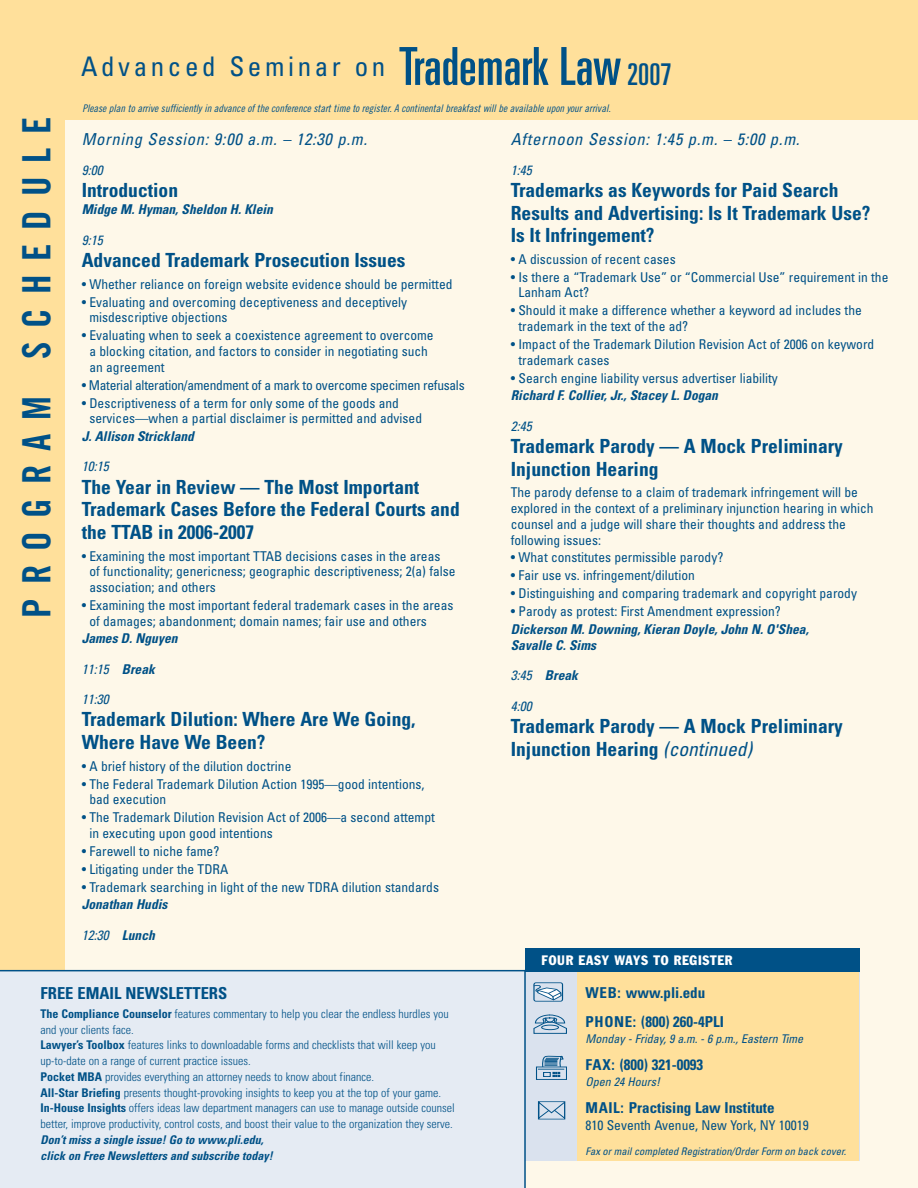
<style>
.page{position:relative;width:918px;height:1188px;background:#fef8e9}
.page>*{position:absolute;margin:0;border:0;box-sizing:border-box;transform-origin:0 0}
.t1{font:39px "Trade Gothic Bold Cond Twenty";letter-spacing:.355em;color:#005187}
.t2{font:condensed 27px "Univers";letter-spacing:.135em;color:#005187}
.t3{font:700 condensed 19.5px/22.5px "Univers";color:#005187}
.t4{font:italic condensed 16.5px "Univers";letter-spacing:.045em;color:#005187}
.t5{font:700 condensed 16.5px "Univers";color:#005187}
.t6{font:700 condensed 15px/28.8px "Univers";color:#005187}
.t7{font:condensed 13.5px/15.8px "Univers";color:#005187}
.t8{font:italic 700 condensed 13.5px/16.2px "Univers";color:#005187}
.t9{font:condensed 13.5px "Univers";letter-spacing:-.02em;color:#005187}
.t10{font:italic condensed 13.5px "Univers";color:#005187}
.t11{font:condensed 13.5px "Franklin Gothic";letter-spacing:.055em;color:#fff}
.t12{font:300 condensed 12px/15.8px "Univers";color:#005187}
.t13{font:italic 700 condensed 12px/15.8px "Univers";color:#005187}
.t14{font:italic condensed 12px "Univers";color:#005187}
.t15{font:10.5px "Trade Gothic Cond Eighteen Obl";color:#005187}
.t16{font:italic condensed 10.5px "Univers";color:#005187}
.s1{font-stretch:ultra-condensed;font-size:52.5px}
.s2{font-stretch:ultra-condensed;font-size:30px}
.s3{font-weight:700}
.s4{font-weight:400}
.s5{font-weight:400;font-style:italic}
</style>
<div class="page">
<div style="left:0;top:0;width:64px;height:1188px;background:#ffe09b"></div>
<div style="left:0;top:971px;width:525px;height:217px;background:#e5ebf3"></div>
<div style="left:525px;top:963px;width:334px;height:198px;background:#dae2ee"></div>
<div style="left:578px;top:963px;width:281px;height:198px;background:#ffe09b"></div>
<div style="left:536px;top:1067px;width:31px;height:13px;border:1px solid #005187"></div>
<svg style="left:538px;top:1056px;width:26px;height:21px"></svg>
<svg style="left:537px;top:1101px;width:29px;height:19px"></svg>
<svg style="left:536px;top:985px;width:25px;height:15px"></svg>
<div style="left:534px;top:982px;width:29px;height:20px;border:1px solid #005187;border-radius:2px"></div>
<svg style="left:533px;top:1014px;width:34px;height:20px"></svg>
<div style="left:0;top:0;width:918px;height:120px;background:#ffe09b"></div>
<div style="left:525px;top:948px;width:334px;height:23px;background:#005187"></div>
<hr style="left:0;top:970px;width:525px;height:1px;background:#005187">
<hr style="left:524px;top:970px;width:2px;height:218px;background:#005187">
<h2 class="t2" style="left:81px;top:57px;width:592px">Advanced Seminar on <span class="s1">Trademark Law</span><span class="s2">2007</span></h2>
<h1 class="t1" style="left:22px;top:618px;width:502px;rotate:-90deg">PROGRAM SCHEDULE</h1>
<p class="t15" style="left:82px;top:104px;width:530px">Please plan to arrive sufficiently in advance of the conference start time to register. A continental breakfast will be available upon your arrival.</p>
<p class="t4" style="left:82px;top:133px;width:287px">Morning Session: 9:00 a.m. – 12:30 p.m.</p>
<p class="t10" style="left:82px;top:165px;width:22px">9:00</p>
<h3 class="t3" style="left:82px;top:181px;width:98px">Introduction</h3>
<p class="t8" style="left:82px;top:203px;width:193px">Midge M. Hyman, Sheldon H. Klein</p>
<p class="t10" style="left:82px;top:235px;width:22px">9:15</p>
<h3 class="t3" style="left:82px;top:250px;width:325px">Advanced Trademark Prosecution Issues</h3>
<p class="t7" style="left:82px;top:277px;width:372px">• Whether reliance on foreign website evidence should be permitted</p>
<p class="t7" style="left:89px;top:295px;width:319px;text-indent:-8px">• Evaluating and overcoming deceptiveness and deceptively misdescriptive objections</p>
<p class="t7" style="left:89px;top:329px;width:346px;text-indent:-8px">• Evaluating when to seek a coexistence agreement to overcome a blocking citation, and factors to consider in negotiating such an agreement</p>
<p class="t9" style="left:82px;top:380px;width:384px">• Material alteration/amendment of a mark to overcome specimen refusals</p>
<p class="t7" style="left:89px;top:396px;width:334px;text-indent:-8px">• Descriptiveness of a term for only some of the goods and services—when a partial disclaimer is permitted and advised</p>
<p class="t8" style="left:82px;top:429px;width:114px">J. Allison Strickland</p>
<p class="t10" style="left:82px;top:462px;width:28px">10:15</p>
<h3 class="t3" style="left:82px;top:477px;width:380px">The Year in Review — The Most Important<br>Trademark Cases Before the Federal Courts and the TTAB in 2006-2007</h3>
<p class="t7" style="left:89px;top:549px;width:368px;text-indent:-8px">• Examining the most important TTAB decisions cases in the areas<br>of functionality; genericness; geographic descriptiveness; 2(a) false association; and others</p>
<p class="t7" style="left:89px;top:598px;width:366px;text-indent:-8px">• Examining the most important federal trademark cases in the areas of damages; abandonment; domain names; fair use and others</p>
<p class="t8" style="left:82px;top:632px;width:97px">James D. Nguyen</p>
<p class="t10" style="left:82px;top:664px;width:75px">11:15 <span class="s3">Break</span></p>
<p class="t10" style="left:82px;top:694px;width:28px">11:30</p>
<h3 class="t3" style="left:82px;top:710px;width:335px">Trademark Dilution: Where Are We Going,<br>Where Have We Been?</h3>
<p class="t7" style="left:82px;top:759px;width:211px">• A brief history of the dilution doctrine</p>
<p class="t7" style="left:89px;top:777px;width:337px;text-indent:-8px">• The Federal Trademark Dilution Action 1995—good intentions, bad execution</p>
<p class="t7" style="left:89px;top:811px;width:347px;text-indent:-8px">• The Trademark Dilution Revision Act of 2006—a second attempt in executing upon good intentions</p>
<p class="t7" style="left:82px;top:844px;width:139px">• Farewell to niche fame?</p>
<p class="t7" style="left:82px;top:862px;width:148px">• Litigating under the TDRA</p>
<p class="t7" style="left:82px;top:880px;width:359px">• Trademark searching in light of the new TDRA dilution standards</p>
<p class="t8" style="left:82px;top:898px;width:87px">Jonathan Hudis</p>
<p class="t10" style="left:82px;top:930px;width:75px">12:30 <span class="s3">Lunch</span></p>
<p class="t4" style="left:511px;top:133px;width:290px">Afternoon Session: 1:45 p.m. – 5:00 p.m.</p>
<p class="t10" style="left:511px;top:165px;width:22px">1:45</p>
<h3 class="t3" style="left:511px;top:181px;width:361px">Trademarks as Keywords for Paid Search<br>Results and Advertising: Is It Trademark Use?<br>Is It Infringement?</h3>
<p class="t7" style="left:511px;top:252px;width:166px">• A discussion of recent cases</p>
<p class="t7" style="left:518px;top:270px;width:372px;text-indent:-8px">• Is there a “Trademark Use” or “Commercial Use” requirement in the<br>Lanham Act?</p>
<p class="t7" style="left:518px;top:304px;width:345px;text-indent:-8px">• Should it make a difference whether a keyword ad includes the trademark in the text of the ad?</p>
<p class="t7" style="left:518px;top:337px;width:357px;text-indent:-8px">• Impact of the Trademark Dilution Revision Act of 2006 on keyword trademark cases</p>
<p class="t7" style="left:511px;top:371px;width:269px">• Search engine liability versus advertiser liability</p>
<p class="t8" style="left:511px;top:389px;width:209px">Richard F. Collier, Jr., Stacey L. Dogan</p>
<p class="t10" style="left:511px;top:421px;width:22px">2:45</p>
<h3 class="t3" style="left:511px;top:437px;width:334px">Trademark Parody — A Mock Preliminary<br>Injunction Hearing</h3>
<p class="t7" style="left:511px;top:486px;width:364px">The parody defense to a claim of trademark infringement will be explored in the context of a preliminary injunction hearing in which counsel and a judge will share their thoughts and address the following issues:</p>
<p class="t7" style="left:511px;top:551px;width:214px">• What constitutes permissible parody?</p>
<p class="t7" style="left:511px;top:569px;width:186px">• Fair use vs. infringement/dilution</p>
<p class="t7" style="left:511px;top:587px;width:348px">• Distinguishing and comparing trademark and copyright parody</p>
<p class="t7" style="left:511px;top:605px;width:272px">• Parody as protest: First Amendment expression?</p>
<p class="t8" style="left:511px;top:622px;width:299px">Dickerson M. Downing, Kieran Doyle, John N. O'Shea,<br>Savalle C. Sims</p>
<p class="t8" style="left:511px;top:669px;width:69px"><span class="s4">3:45</span> Break</p>
<p class="t10" style="left:511px;top:701px;width:22px">4:00</p>
<h3 class="t3" style="left:511px;top:717px;width:334px">Trademark Parody — A Mock Preliminary<br>Injunction Hearing <span class="s5">(continued)</span></h3>
<p class="t11" style="left:542px;top:955px;width:192px">FOUR EASY WAYS TO REGISTER</p>
<p class="t5" style="left:40px;top:987px;width:188px">FREE EMAIL NEWSLETTERS</p>
<p class="t12" style="left:40px;top:1007px;width:416px"><span class="s3">The Compliance Counselor</span> features commentary to help you clear the endless hurdles you and your clients face.<br><span class="s3">Lawyer’s Toolbox</span> features links to downloadable forms and checklists that will keep you up-to-date on a range of current practice issues.<br><span class="s3">Pocket MBA</span> provides everything an attorney needs to know about finance.<br><span class="s3">All-Star Briefing</span> presents thought-provoking insights to keep you at the top of your game.<br><span class="s3">In-House Insights</span> offers ideas law department managers can use to manage outside counsel better, improve productivity, control costs, and boost their value to the organization they serve.</p>
<p class="t13" style="left:40px;top:1133px;width:234px">Don’t miss a single issue! Go to www.pli.edu, click on Free Newsletters and subscribe today!</p>
<p class="t6" style="left:586px;top:979px;width:140px">WEB: www.pli.edu<br>PHONE: (800) 260-4PLI</p>
<p class="t14" style="left:586px;top:1034px;width:219px">Monday - Friday, 9 a.m. - 6 p.m., Eastern Time</p>
<p class="t6" style="left:586px;top:1051px;width:119px">FAX: (800) 321-0093</p>
<p class="t14" style="left:586px;top:1077px;width:76px">Open 24 Hours!</p>
<p class="t6" style="left:586px;top:1095px;width:191px">MAIL: Practising Law Institute</p>
<p class="t7" style="left:586px;top:1118px;width:225px">810 Seventh Avenue, New York, NY 10019</p>
<p class="t16" style="left:586px;top:1147px;width:262px">Fax or mail completed Registration/Order Form on back cover.</p>
</div>
